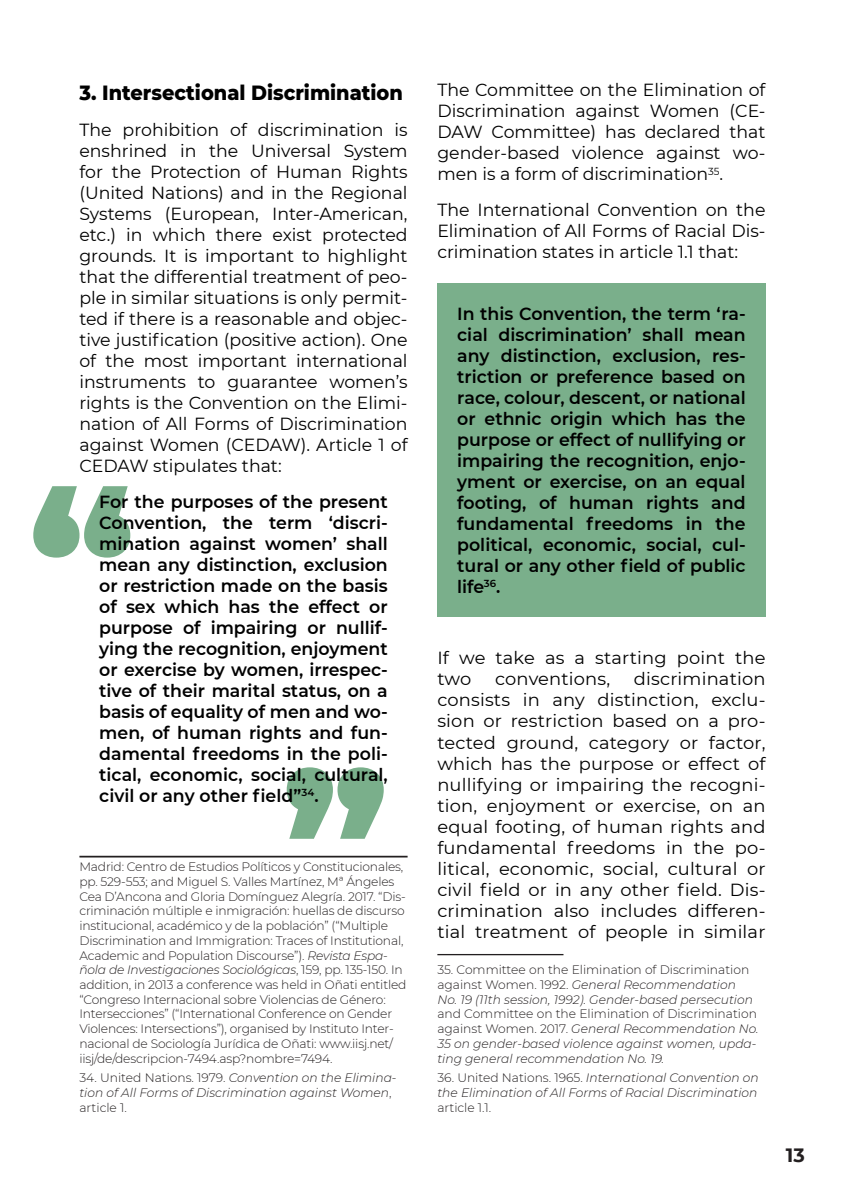
<style>
.page{position:relative;width:844px;height:1191px;background:#fff}
.page>*{position:absolute;margin:0;border:0;box-sizing:border-box;transform-origin:0 0}
.t1{font:900 175px "Montserrat";color:#7aaf8b}
.TEXTO_-_Copia{font:800 21px "Montserrat";color:#000;scale:.92 1}
.t2{font:700 19.25px "Montserrat";color:#231f20}
.TEXTO_-_Copia-2{font:17.5px/21px "Montserrat";color:#000;text-align:justify}
.destacado-2columnas{font:600 17.5px/21px "Montserrat";color:#000;text-align:justify}
.t3{font:300 12.25px/14.7px "Montserrat";letter-spacing:-.015em;color:#231f20}
.pie_pagina{font:italic 300 12.25px/14.7px "Montserrat";color:#231f20}
.s1{font-style:italic}
.s2{font-style:normal}
</style>
<div class="page">
<div style="left:437px;top:283px;width:328px;height:333px;background:#7aaf8b"></div>
<hr style="left:79px;top:855px;width:328px;height:2px;background:#231f20">
<hr style="left:437px;top:954px;width:126px;height:1px;background:#231f20">
<p class="TEXTO_-_Copia" style="left:79px;top:77px;width:353px">3. Intersectional Discrimination</p>
<p class="TEXTO_-_Copia-2" style="left:79px;top:118px;width:329px">The prohibition of discrimination is enshrined in the Universal System for the Protection of Human Rights (United Nations) and in the Regional Systems (European, Inter-American, etc.) in which there exist protected grounds. It is important to highlight that the differential treatment of peo&shy;ple in similar situations is only permit&shy;ted if there is a reasonable and objec&shy;tive justification (positive action). One of the most important international instruments to guarantee women’s rights is the Convention on the Elimi&shy;nation of All Forms of Discrimination against Women (CEDAW). Article 1 of CEDAW stipulates that:</p>
<p class="destacado-2columnas" style="left:99px;top:490px;width:290px">For the purposes of the present Convention, the term ‘discri&shy;mination against women’ shall mean any distinction, exclusion or restriction made on the basis of sex which has the effect or purpose of impairing or nullif&shy;ying the recognition, enjoyment or exercise by women, irrespec&shy;tive of their marital status, on a basis of equality of men and wo&shy;men, of human rights and fun&shy;damental freedoms in the poli&shy;tical, economic, social, cultural, civil or any other field”<sup>34</sup>.</p>
<p class="t1" style="left:30px;top:422px;width:105px">“</p>
<p class="t1" style="left:387px;top:902px;width:105px;rotate:-180deg">“</p>
<p class="t3" style="left:79px;top:859px;width:328px">Madrid: Centro de Estudios Políticos y Constitucionales, pp. 529-553; and Miguel S. Valles Martínez, Mª Ángeles Cea D’Ancona and Gloria Domínguez Alegría. 2017. “Dis&shy;criminación múltiple e inmigración: huellas de discurso institucional, académico y de la población” (“Multiple Discrimination and Immigration: Traces of Institutional, Academic and Population Discourse”). <span class="s1">Revista Espa&shy;ñola de Investigaciones Sociológicas</span>, 159, pp. 135-150. In addition, in 2013 a conference was held in Oñati entitled “Congreso Internacional sobre Violencias de Género:<br>Intersecciones” (“International Conference on Gender Violences: Intersections”), organised by Instituto Inter&shy;nacional de Sociología Jurídica de Oñati: www.iisj.net/ iisj/de/descripcion-7494.asp?nombre=7494.</p>
<p class="pie_pagina" style="left:79px;top:1070px;width:318px"><span class="s2">34. United Nations. 1979.</span> Convention on the Elimina&shy;tion of All Forms of Discrimination against Women<span class="s2">, article 1.</span></p>
<p class="TEXTO_-_Copia-2" style="left:437px;top:79px;width:329px">The Committee on the Elimination of Discrimination against Women (CE-DAW Committee) has declared that gender-based violence against wo&shy;men is a form of discrimination<sup>35</sup>.</p>
<p class="TEXTO_-_Copia-2" style="left:437px;top:199px;width:329px">The International Convention on the Elimination of All Forms of Racial Dis&shy;crimination states in article 1.1 that:</p>
<p class="destacado-2columnas" style="left:457px;top:302px;width:290px">In this Convention, the term ‘ra&shy;cial discrimination’ shall mean any distinction, exclusion, res&shy;triction or preference based on race, colour, descent, or national or ethnic origin which has the purpose or effect of nullifying or impairing the recognition, enjo&shy;yment or exercise, on an equal footing, of human rights and fundamental freedoms in the political, economic, social, cul&shy;tural or any other field of public life<sup>36</sup>.</p>
<p class="TEXTO_-_Copia-2" style="left:437px;top:647px;width:329px">If we take as a starting point the two</p>
<p class="TEXTO_-_Copia-2" style="left:437px;top:668px;width:329px;text-indent:196px">discrimination consists in any distinction, exclu&shy;sion or restriction based on a pro&shy;tected ground, category or factor, which has the purpose or effect of nullifying or impairing the recogni&shy;tion, enjoyment or exercise, on an equal footing, of human rights and fundamental freedoms in the po&shy;litical, economic, social, cultural or civil field or in any other field. Dis&shy;crimination also includes differen&shy;tial treatment of people in similar</p>
<p class="pie_pagina" style="left:437px;top:962px;width:322px"><span class="s2">35. Committee on the Elimination of Discrimination against Women. 1992.</span> General Recommendation No. 19 (11th session, 1992). Gender-based persecution <span class="s2">and Committee on the Elimination of Discrimination against Women. 2017.</span> General Recommendation No.<br>35 on gender-based violence against women, upda&shy;ting general recommendation No. 19.</p>
<p class="pie_pagina" style="left:437px;top:1070px;width:322px;text-align:justify"><span class="s2">36. United Nations. 1965.</span> International Convention on the Elimination of All Forms of Racial Discrimination <span class="s2">article 1.1.</span></p>
<p class="TEXTO_-_Copia-2" style="left:495px;top:668px;width:117px">conventions,</p>
<p class="t2" style="left:785px;top:1141px;width:20px">13</p>
</div>
